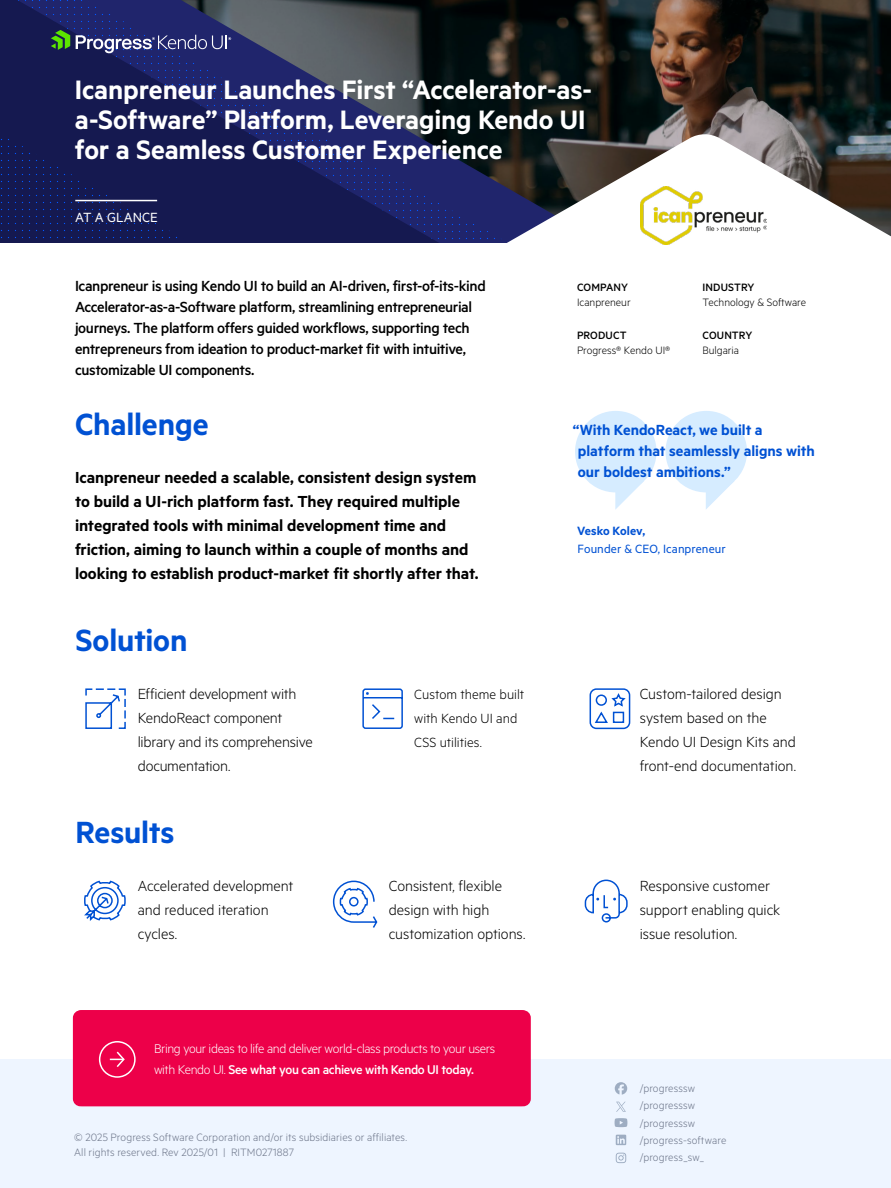
<style>
.page{position:relative;width:891px;height:1188px;background:#fff}
.page>*{position:absolute;margin:0;border:0;box-sizing:border-box;transform-origin:0 0}
.t1{font:600 34.5px "Metric";letter-spacing:-.005em;color:#0051d3}
.t2{font:600 30px/30px "Metric";letter-spacing:-.005em;color:#fff}
.t3{font:600 18px/24px "Metric";letter-spacing:-.005em;color:#000}
.t4{font:300 18px/21px "Metric";color:#fff}
.t5{font:300 16.5px/24px "Metric";letter-spacing:-.005em;color:#000}
.t6{font:500 16.5px/21px "Metric";letter-spacing:-.025em;color:#000}
.t7{font:600 16.5px/21px "Metric";color:#0051d3}
.t8{font:300 15px/24px "Metric";color:#000}
.t9{font:15px "Metric";color:#fff}
.t10{font:300 14.25px/21px "Metric";letter-spacing:-.025em;color:#fff}
.t11{font:13.5px "Metric";letter-spacing:.005em;color:#0051d3}
.t12{font:600 13.5px "Metric";color:#0051d3}
.t13{font:300 12px/17.2px "Metric";letter-spacing:.01em;color:#6c7589}
.t14{font:300 12px "Metric";color:#000}
.t15{font:500 12px "Metric";letter-spacing:.01em;color:#000}
.s1{font-weight:500}
</style>
<div class="page">
<svg style="left:655px;top:0;width:236px;height:133px;background:#312b26"></svg>
<svg style="left:603px;top:0;width:52px;height:133px;background:#101919"></svg>
<svg style="left:393px;top:0;width:210px;height:243px;background:#161d2e"></svg>
<svg style="left:0;top:0;width:393px;height:243px;background:#21265b"></svg>
<svg style="left:505px;top:133px;width:386px;height:110px"></svg>
<hr style="left:75px;top:200px;width:82px;height:1px;background:#fff">
<div style="left:0;top:1059px;width:891px;height:129px;background:#eef5ff"></div>
<svg style="left:51px;top:30px;width:19px;height:20px"></svg>
<svg style="left:76px;top:35px;width:155px;height:18px;background:#52578d"></svg>
<svg style="left:616px;top:1153px;width:10px;height:10px"></svg>
<svg style="left:616px;top:1102px;width:10px;height:10px"></svg>
<svg style="left:615px;top:1082px;width:12px;height:13px"></svg>
<svg style="left:616px;top:1135px;width:10px;height:10px"></svg>
<svg style="left:615px;top:1118px;width:12px;height:9px"></svg>
<svg style="left:85px;top:688px;width:41px;height:41px"></svg>
<svg style="left:362px;top:688px;width:41px;height:41px"></svg>
<svg style="left:332px;top:880px;width:46px;height:48px"></svg>
<svg style="left:84px;top:880px;width:42px;height:41px"></svg>
<svg style="left:615px;top:482px;width:28px;height:28px"></svg>
<div style="left:575px;top:411px;width:82px;height:81px;background:#d6ecff;border-radius:50%"></div>
<svg style="left:706px;top:482px;width:27px;height:27px"></svg>
<div style="left:665px;top:411px;width:82px;height:81px;background:#d6ecff;border-radius:50%"></div>
<div style="left:73px;top:1010px;width:458px;height:96px;background:#ed0049;border-radius:8px"></div>
<div style="left:99px;top:1041px;width:37px;height:37px;border:2px solid #fff;border-radius:50%"></div>
<svg style="left:110px;top:1051px;width:15px;height:16px"></svg>
<img style="left:640px;top:187px;width:127px;height:57px">
<svg style="left:584px;top:879px;width:44px;height:44px"></svg>
<svg style="left:589px;top:688px;width:42px;height:42px"></svg>
<h2 class="t2" style="left:75px;top:74px;width:519px">Icanpreneur Launches First “Accelerator-as&shy;a-Software” Platform, Leveraging Kendo UI for a Seamless Customer Experience</h2>
<p class="t9" style="left:75px;top:208px;width:84px">AT A GLANCE</p>
<p class="t6" style="left:75px;top:275px;width:412px">Icanpreneur is using Kendo UI to build an AI-driven, first-of-its-kind Accelerator-as-a-Software platform, streamlining entrepreneurial journeys. The platform offers guided workflows, supporting tech entrepreneurs from ideation to product-market fit with intuitive, customizable UI components.</p>
<p class="t15" style="left:577px;top:280px;width:53px">COMPANY</p>
<p class="t14" style="left:577px;top:295px;width:55px">Icanpreneur</p>
<p class="t15" style="left:577px;top:328px;width:51px">PRODUCT</p>
<p class="t14" style="left:577px;top:343px;width:95px">Progress® Kendo UI®</p>
<p class="t15" style="left:702px;top:280px;width:53px">INDUSTRY</p>
<p class="t14" style="left:702px;top:295px;width:105px">Technology &amp; Software</p>
<p class="t15" style="left:702px;top:328px;width:51px">COUNTRY</p>
<p class="t14" style="left:702px;top:343px;width:38px">Bulgaria</p>
<h1 class="t1" style="left:75px;top:404px;width:135px">Challenge</h1>
<p class="t7" style="left:578px;top:419px;width:238px;text-indent:-5px">“With KendoReact, we built a platform that seamlessly aligns with our boldest ambitions.”</p>
<p class="t3" style="left:75px;top:465px;width:405px">Icanpreneur needed a scalable, consistent design system to build a UI-rich platform fast. They required multiple integrated tools with minimal development time and friction, aiming to launch within a couple of months and looking to establish product-market fit shortly after that.</p>
<p class="t12" style="left:577px;top:523px;width:70px">Vesko Kolev,</p>
<p class="t11" style="left:578px;top:541px;width:150px">Founder &amp; CEO, Icanpreneur</p>
<h1 class="t1" style="left:75px;top:620px;width:113px">Solution</h1>
<p class="t5" style="left:138px;top:681px;width:177px">Efficient development with<br>KendoReact component library and its comprehensive documentation.</p>
<h1 class="t1" style="left:75px;top:812px;width:101px">Results</h1>
<p class="t5" style="left:138px;top:873px;width:157px">Accelerated development and reduced iteration cycles.</p>
<p class="t8" style="left:414px;top:682px;width:111px">Custom theme built with Kendo UI and<br>CSS utilities.</p>
<p class="t5" style="left:389px;top:873px;width:138px">Consistent, flexible design with high customization options.</p>
<p class="t4" style="left:166px;top:1037px;width:307px"><span class="s1">Call to Action</span> Explanatory Text for long CTA<br>Not longer than two or three lines</p>
<p class="t10" style="left:154px;top:1037px;width:343px">Bring your ideas to life and deliver world-class products to your users with Kendo UI. <span class="s1">See what you can achieve with Kendo UI today.</span></p>
<p class="t13" style="left:74px;top:1128px;width:334px;line-height:15.8px">© 2025 Progress Software Corporation and/or its subsidiaries or affiliates.<br>All rights reserved. Rev 2025/01 | RITM0271887</p>
<p class="t5" style="left:640px;top:681px;width:158px">Custom-tailored design system based on the<br>Kendo UI Design Kits and front-end documentation.</p>
<p class="t5" style="left:640px;top:873px;width:142px">Responsive customer support enabling quick issue resolution.</p>
<p class="t13" style="left:640px;top:1079px;width:88px">/progresssw /progresssw /progresssw /progress-software /progress_sw_</p>
</div>
